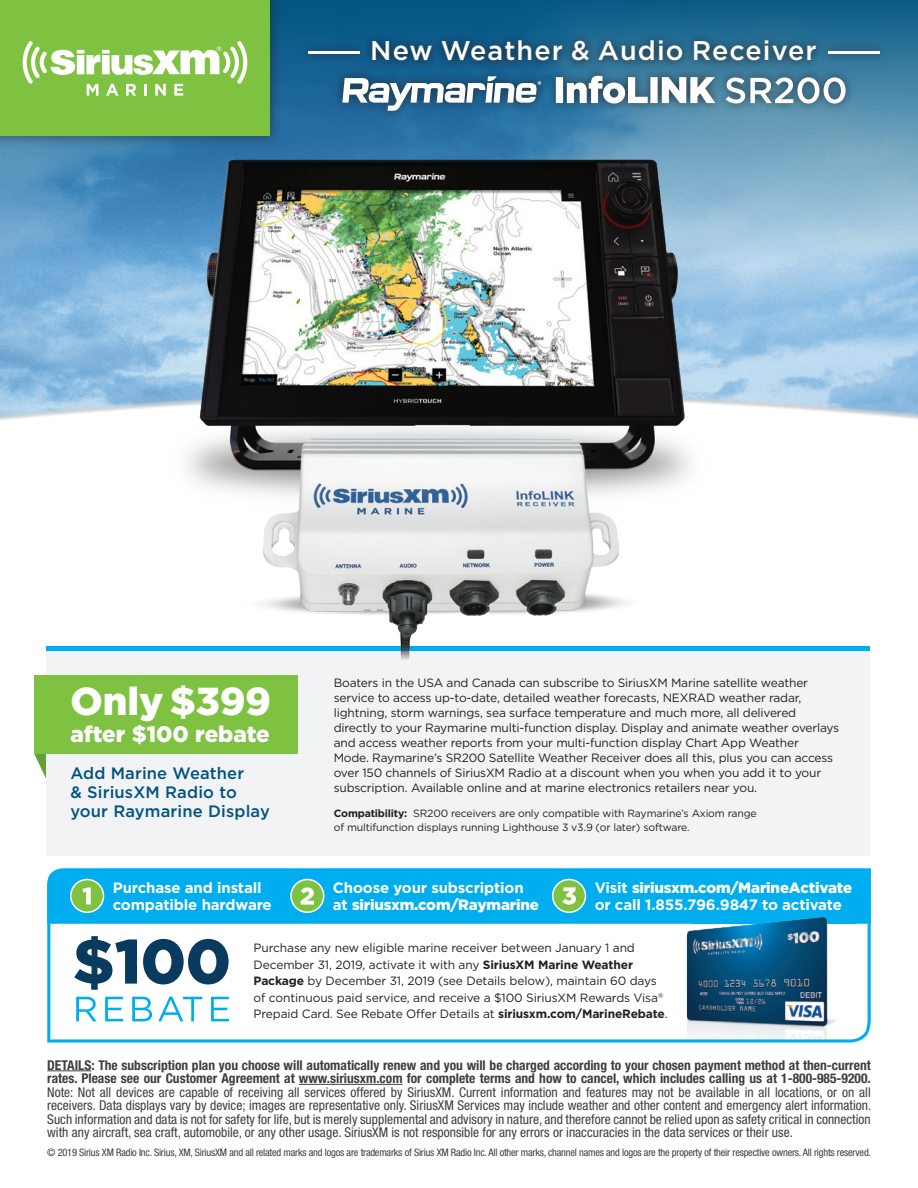
<style>
.page{position:relative;width:918px;height:1188px;background:#fff}
.page>*{position:absolute;margin:0;border:0;box-sizing:border-box;transform-origin:0 0}
.t1{font:900 39px "Gotham HTF";color:#fff}
.t2{font:500 27px "Gotham HTF";letter-spacing:.04em;color:#fff}
.t3{font:900 22.5px "Gotham HTF";color:#fff}
.t4{font:500 16.5px/18.8px "Gotham HTF";letter-spacing:.01em;color:#005480}
.t5{font:700 15px/16.5px "Gotham HTF";letter-spacing:-.01em;color:#fff}
.t6{font:condensed 13.5px/13.5px "Helvetica Neue";color:#3e3e3f;text-align:justify}
.t7{font:12px/15px "Gotham HTF";letter-spacing:-.015em;color:#231f20}
.t8{font:10.5px/13.5px "Gotham HTF";letter-spacing:-.015em;color:#231f20}
.t9{font:condensed 10.35px "Helvetica Neue";letter-spacing:-.02em;color:#3e3e3f}
.s1{font-weight:400}
.s2{font-weight:700}
.s3{font-weight:900}
</style>
<div class="page">
<svg style="left:34px;top:753px;width:13px;height:26px"></svg>
<img style="left:0;top:266px;width:918px;height:153px">
<div style="left:47px;top:646px;width:823px;height:210px;background:#f2f3f4"></div>
<svg style="left:0;top:0;width:918px;height:266px;background:#528fb4"></svg>
<hr style="left:47px;top:1071px;width:44px;height:1px;background:#3e3e3f">
<hr style="left:299px;top:1084px;width:104px;height:1px;background:#3e3e3f">
<hr style="left:47px;top:646px;width:823px;height:4px;background:#00aeef">
<div style="left:0;top:0;width:283px;height:148px;background:#231f20;opacity:.5"></div>
<div style="left:0;top:0;width:270px;height:136px;background:#7fc241"></div>
<svg style="left:23px;top:41px;width:224px;height:55px"></svg>
<svg style="left:47px;top:868px;width:824px;height:175px"></svg>
<svg style="left:47px;top:869px;width:824px;height:55px;background:#12b3f0"></svg>
<img style="left:844px;top:922px;width:10px;height:2px">
<svg style="left:74px;top:936px;width:63px;height:54px"></svg>
<svg style="left:143px;top:939px;width:86px;height:45px"></svg>
<svg style="left:76px;top:997px;width:21px;height:24px"></svg>
<svg style="left:105px;top:997px;width:18px;height:24px"></svg>
<svg style="left:132px;top:997px;width:20px;height:24px"></svg>
<svg style="left:158px;top:997px;width:44px;height:24px"></svg>
<svg style="left:211px;top:997px;width:18px;height:24px"></svg>
<div style="left:49px;top:870px;width:820px;height:52px;background:#00aeef"></div>
<img style="left:669px;top:915px;width:175px;height:124px">
<div style="left:34px;top:675px;width:264px;height:78px;background:#7fc241"></div>
<img style="left:148px;top:124px;width:587px;height:367px">
<img style="left:239px;top:438px;width:405px;height:222px">
<div style="left:298px;top:31px;width:592px;height:40px;background:#231f20;opacity:.75"></div>
<div style="left:545px;top:66px;width:311px;height:48px;background:#231f20;opacity:.75"></div>
<svg style="left:726px;top:77px;width:120px;height:27px"></svg>
<svg style="left:556px;top:76px;width:159px;height:28px"></svg>
<div style="left:332px;top:66px;width:220px;height:55px;background:#231f20;opacity:.75"></div>
<svg style="left:342px;top:76px;width:199px;height:35px"></svg>
<p class="t2" style="left:304px;top:35px;width:582px"><span class="s1">—</span> New Weather &amp; Audio Receiver <span class="s1">—</span></p>
<p class="t1" style="left:70px;top:679px;width:202px">Only $399</p>
<p class="t3" style="left:70px;top:721px;width:201px">after $100 rebate</p>
<p class="t4" style="left:70px;top:764px;width:201px">Add Marine Weather<br>&amp; SiriusXM Radio to your Raymarine Display</p>
<p class="t7" style="left:334px;top:675px;width:507px">Boaters in the USA and Canada can subscribe to SiriusXM Marine satellite weather service to access up-to-date, detailed weather forecasts, NEXRAD weather radar, lightning, storm warnings, sea surface temperature and much more, all delivered directly to your Raymarine multi-function display. Display and animate weather overlays and access weather reports from your multi-function display Chart App Weather<br>Mode. Raymarine’s SR200 Satellite Weather Receiver does all this, plus you can access over 150 channels of SiriusXM Radio at a discount when you when you add it to your subscription. Available online and at marine electronics retailers near you.</p>
<p class="t8" style="left:334px;top:807px;width:425px"><span class="s2">Compatibility:</span> SR200 receivers are only compatible with Raymarine’s Axiom range of multifunction displays running Lighthouse 3 v3.9 (or later) software.</p>
<p class="t5" style="left:113px;top:880px;width:161px">Purchase and install compatible hardware</p>
<p class="t5" style="left:333px;top:880px;width:207px">Choose your subscription at <span class="s3">siriusxm.com/Raymarine</span></p>
<p class="t5" style="left:595px;top:880px;width:259px">Visit <span class="s3">siriusxm.com/MarineActivate </span>or call 1.855.796.9847 to activate</p>
<p class="t7" style="left:254px;top:940px;width:416px;line-height:16.5px">Purchase any new eligible marine receiver between January 1 and December 31, 2019, activate it with any <span class="s2">SiriusXM Marine Weather Package</span> by December 31, 2019 (see Details below), maintain 60 days of continuous paid service, and receive a $100 SiriusXM Rewards Visa<sup>® </sup>Prepaid Card. See Rebate Offer Details at <span class="s2">siriusxm.com/MarineRebate</span>.</p>
<p class="t6" style="left:47px;top:1058px;width:826px"><span class="s2">DETAILS: The subscription plan you choose will automatically renew and you will be charged according to your chosen payment method at then-current rates. Please see our Customer Agreement at www.siriusxm.com for complete terms and how to cancel, which includes calling us at 1-800-985-9200.<br></span>Note: Not all devices are capable of receiving all services offered by SiriusXM. Current information and features may not be available in all locations, or on all receivers. Data displays vary by device; images are representative only. SiriusXM Services may include weather and other content and emergency alert information.<br>Such information and data is not for safety for life, but is merely supplemental and advisory in nature, and therefore cannot be relied upon as safety critical in connection with any aircraft, sea craft, automobile, or any other usage. SiriusXM is not responsible for any errors or inaccuracies in the data services or their use.</p>
<p class="t9" style="left:47px;top:1146px;width:825px">© 2019 Sirius XM Radio Inc. Sirius, XM, SiriusXM and all related marks and logos are trademarks of Sirius XM Radio Inc. All other marks, channel names and logos are the property of their respective owners. All rights reserved.</p>
</div>
